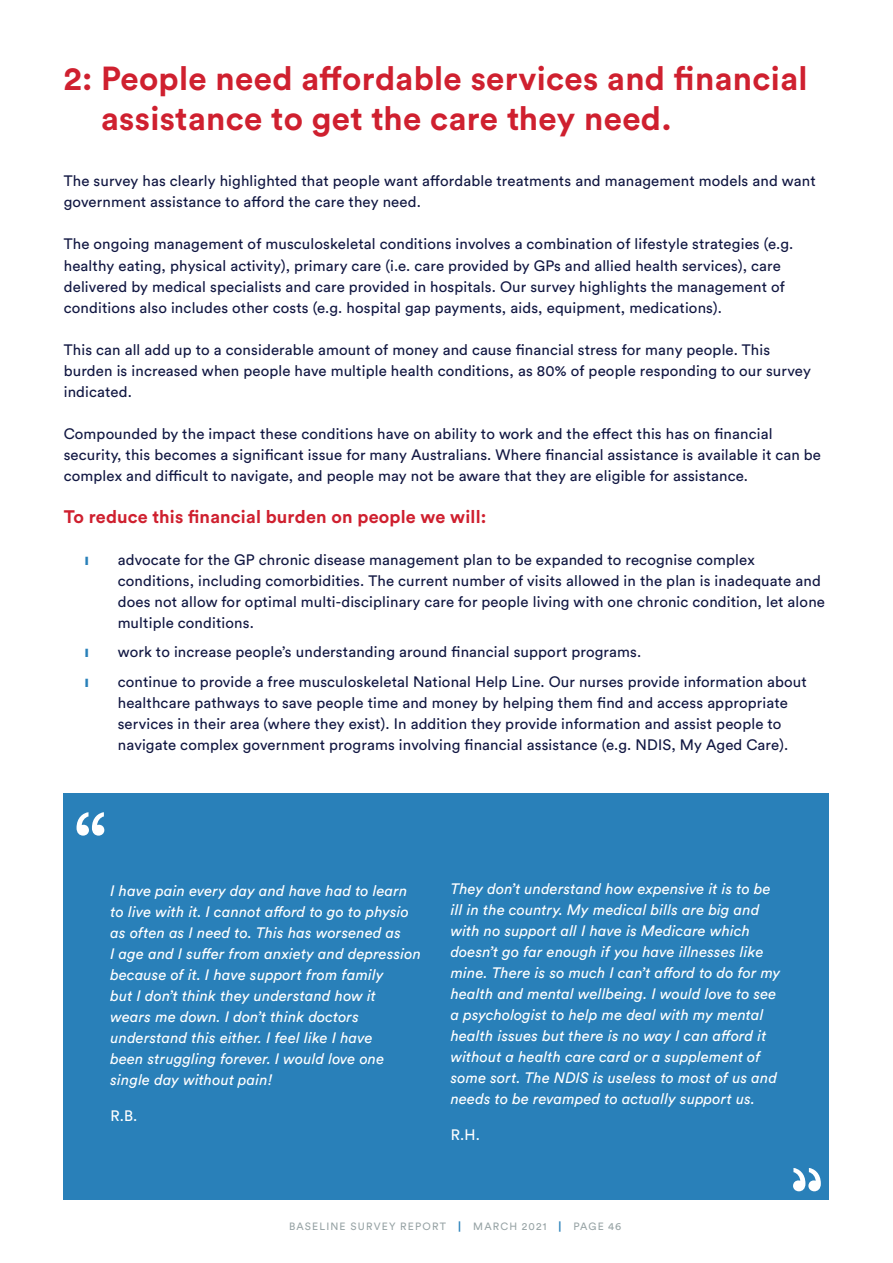
<style>
.page{position:relative;width:893px;height:1263px;background:#fff}
.page>*{position:absolute;margin:0;border:0;box-sizing:border-box;transform-origin:0 0}
.t1{font:700 33px/39.6px "Circular Std";letter-spacing:.01em;color:#cf202f}
.t2{font:700 18px "Circular Std";letter-spacing:.01em;color:#cf202f}
.t3{font:15px/21px "Circular Std";letter-spacing:.01em;color:#111742}
.t4{font:italic 15px/21px "Circular Std";letter-spacing:.01em;color:#fff}
.t5{font:15px "Circular Std";color:#fff}
.t6{font:10.5px "Circular Std";letter-spacing:.11em;color:#98a4a6}
.s1{font-weight:900;color:#2980b9}
</style>
<div class="page">
<div style="left:64px;top:793px;width:765px;height:406px;background:#2980b9"></div>
<svg style="left:77px;top:812px;width:27px;height:24px"></svg>
<svg style="left:793px;top:1168px;width:28px;height:23px"></svg>
<p class="t1" style="left:101px;top:58px;width:708px;text-indent:-37px">2: People need affordable services and financial assistance to get the care they need.</p>
<p class="t3" style="left:64px;top:171px;width:753px">The survey has clearly highlighted that people want affordable treatments and management models and want government assistance to afford the care they need.</p>
<p class="t3" style="left:64px;top:234px;width:731px">The ongoing management of musculoskeletal conditions involves a combination of lifestyle strategies (e.g. healthy eating, physical activity), primary care (i.e. care provided by GPs and allied health services), care delivered by medical specialists and care provided in hospitals. Our survey highlights the management of conditions also includes other costs (e.g. hospital gap payments, aids, equipment, medications).</p>
<p class="t3" style="left:64px;top:339px;width:749px">This can all add up to a considerable amount of money and cause financial stress for many people. This burden is increased when people have multiple health conditions, as 80% of people responding to our survey indicated.</p>
<p class="t3" style="left:64px;top:423px;width:759px">Compounded by the impact these conditions have on ability to work and the effect this has on financial security, this becomes a significant issue for many Australians. Where financial assistance is available it can be complex and difficult to navigate, and people may not be aware that they are eligible for assistance.</p>
<p class="t2" style="left:64px;top:505px;width:424px">To reduce this financial burden on people we will:</p>
<p class="t3" style="left:118px;top:549px;width:709px">advocate for the GP chronic disease management plan to be expanded to recognise complex conditions, including comorbidities. The current number of visits allowed in the plan is inadequate and does not allow for optimal multi-disciplinary care for people living with one chronic condition, let alone multiple conditions.</p>
<p class="t3" style="left:118px;top:641px;width:525px">work to increase people’s understanding around financial support programs.</p>
<p class="t3" style="left:118px;top:671px;width:691px">continue to provide a free musculoskeletal National Help Line. Our nurses provide information about healthcare pathways to save people time and money by helping them find and access appropriate services in their area (where they exist). In addition they provide information and assist people to navigate complex government programs involving financial assistance (e.g. NDIS, My Aged Care).</p>
<p class="t4" style="left:111px;top:880px;width:312px">I have pain every day and have had to learn to live with it. I cannot afford to go to physio as often as I need to. This has worsened as<br>I age and I suffer from anxiety and depression because of it. I have support from family<br>but I don’t think they understand how it<br>wears me down. I don’t think doctors understand this either. I feel like I have<br>been struggling forever. I would love one single day without pain!</p>
<p class="t5" style="left:111px;top:1107px;width:28px">R.B.</p>
<p class="t4" style="left:451px;top:878px;width:331px">They don’t understand how expensive it is to be ill in the country. My medical bills are big and with no support all I have is Medicare which doesn’t go far enough if you have illnesses like mine. There is so much I can’t afford to do for my health and mental wellbeing. I would love to see a psychologist to help me deal with my mental health issues but there is no way I can afford it without a health care card or a supplement of some sort. The NDIS is useless to most of us and needs to be revamped to actually support us.</p>
<p class="t5" style="left:451px;top:1126px;width:31px">R.H.</p>
<p class="t6" style="left:289px;top:1219px;width:334px">BASELINE SURVEY REPORT <span class="s1">|</span> MARCH 2021 <span class="s1">|</span> PAGE 46</p>
</div>
